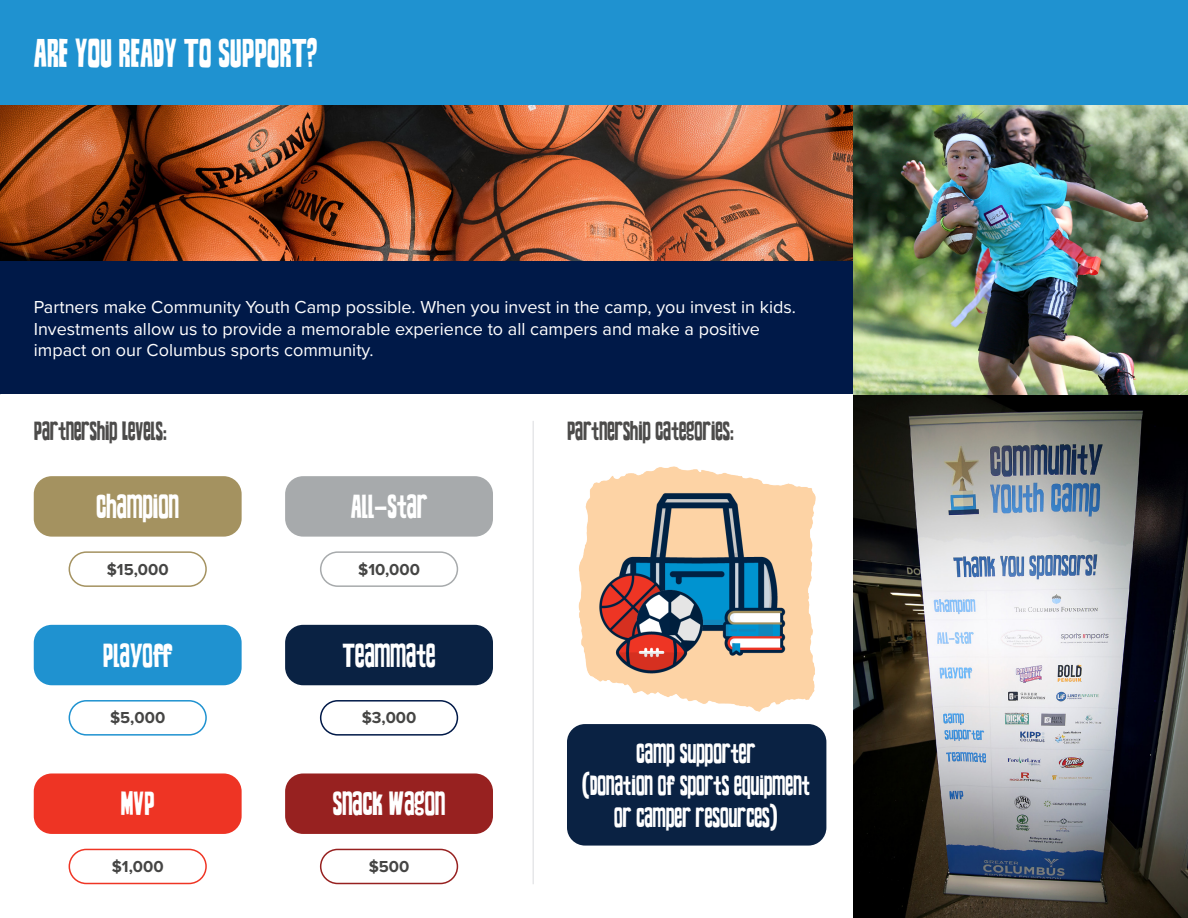
<style>
.page{position:relative;width:1188px;height:918px;background:#fff}
.page>*{position:absolute;margin:0;border:0;box-sizing:border-box;transform-origin:0 0}
.t1{font:39px "TOMO Zomba Pro";letter-spacing:.005em;color:#fff}
.t2{font:32.4px "TOMO Zomba Pro";letter-spacing:.005em;color:#fff}
.t3{font:27px/32.4px "TOMO Zomba Pro";letter-spacing:.005em;color:#fff;text-align:center}
.t4{font:25.5px "TOMO Zomba Pro";letter-spacing:.005em;color:#4c4b4a}
.P___White{font:18px/21.6px "Proxima Nova";color:#fff}
.Sponsor_Copy_Paragraph_1{font:700 16.5px "Proxima Nova";color:#454544}
</style>
<div class="page">
<div style="left:0;top:261px;width:853px;height:133px;background:#001948"></div>
<img style="left:0;top:104px;width:853px;height:157px">
<div style="left:34px;top:476px;width:208px;height:61px;background:#a49260;border-radius:18px"></div>
<div style="left:69px;top:551px;width:138px;height:36px;border:2px solid #a49260;border-radius:17px"></div>
<div style="left:285px;top:476px;width:208px;height:61px;background:#a7aaac;border-radius:18px"></div>
<div style="left:320px;top:551px;width:138px;height:36px;border:2px solid #a7aaac;border-radius:17px"></div>
<div style="left:34px;top:625px;width:208px;height:60px;background:#1f92d0;border-radius:18px"></div>
<div style="left:69px;top:700px;width:138px;height:36px;border:2px solid #1f92d0;border-radius:17px"></div>
<div style="left:320px;top:700px;width:138px;height:36px;border:2px solid #001948;border-radius:17px"></div>
<div style="left:285px;top:625px;width:208px;height:60px;background:#0a2243;border-radius:18px"></div>
<hr style="left:532px;top:421px;width:2px;height:463px;background:#e6e7e9">
<div style="left:34px;top:773px;width:208px;height:61px;background:#ee3424;border-radius:18px"></div>
<div style="left:69px;top:849px;width:138px;height:35px;border:2px solid #ef3524;border-radius:17px"></div>
<img style="left:578px;top:466px;width:238px;height:246px">
<div style="left:567px;top:724px;width:259px;height:122px;background:#0a2243;border-radius:18px"></div>
<img style="left:853px;top:104px;width:335px;height:814px">
<div style="left:0;top:0;width:1188px;height:104px;background:#1f92d0"></div>
<div style="left:285px;top:773px;width:208px;height:61px;background:#972120;border-radius:18px"></div>
<div style="left:320px;top:849px;width:138px;height:35px;border:2px solid #972120;border-radius:17px"></div>
<h1 class="t1" style="left:34px;top:31px;width:285px">ARE YOU READY TO SUPPORT?</h1>
<p class="P___White" style="left:34px;top:295px;width:764px">Partners make Community Youth Camp possible. When you invest in the camp, you invest in kids.<br>Investments allow us to provide a memorable experience to all campers and make a positive impact on our Columbus sports community.</p>
<h3 class="t4" style="left:34px;top:417px;width:134px">PARTNERSHIP LEVELS:</h3>
<h3 class="t4" style="left:567px;top:417px;width:168px">PARTNERSHIP CATEGORIES:</h3>
<p class="t2" style="left:96px;top:489px;width:84px">CHAMPION</p>
<p class="Sponsor_Copy_Paragraph_1" style="left:107px;top:557px;width:63px">$15,000</p>
<p class="t2" style="left:103px;top:637px;width:71px">PLAYOFF</p>
<p class="t2" style="left:351px;top:489px;width:78px">ALL-STAR</p>
<p class="Sponsor_Copy_Paragraph_1" style="left:358px;top:557px;width:63px">$10,000</p>
<p class="t2" style="left:343px;top:637px;width:94px">TEAMMATE</p>
<p class="Sponsor_Copy_Paragraph_1" style="left:110px;top:705px;width:57px">$5,000</p>
<p class="Sponsor_Copy_Paragraph_1" style="left:362px;top:705px;width:56px">$3,000</p>
<p class="t2" style="left:121px;top:786px;width:35px">MVP</p>
<p class="Sponsor_Copy_Paragraph_1" style="left:112px;top:854px;width:53px">$1,000</p>
<p class="t2" style="left:333px;top:786px;width:114px">SNACK WAGON</p>
<p class="Sponsor_Copy_Paragraph_1" style="left:369px;top:854px;width:42px">$500</p>
<p class="t3" style="left:637px;top:737px;width:120px">CAMP SUPPORTER</p>
<p class="t3" style="left:582px;top:770px;width:229px">(DONATION OF SPORTS EQUIPMENT<br>OR CAMPER RESOURCES)</p>
</div>
